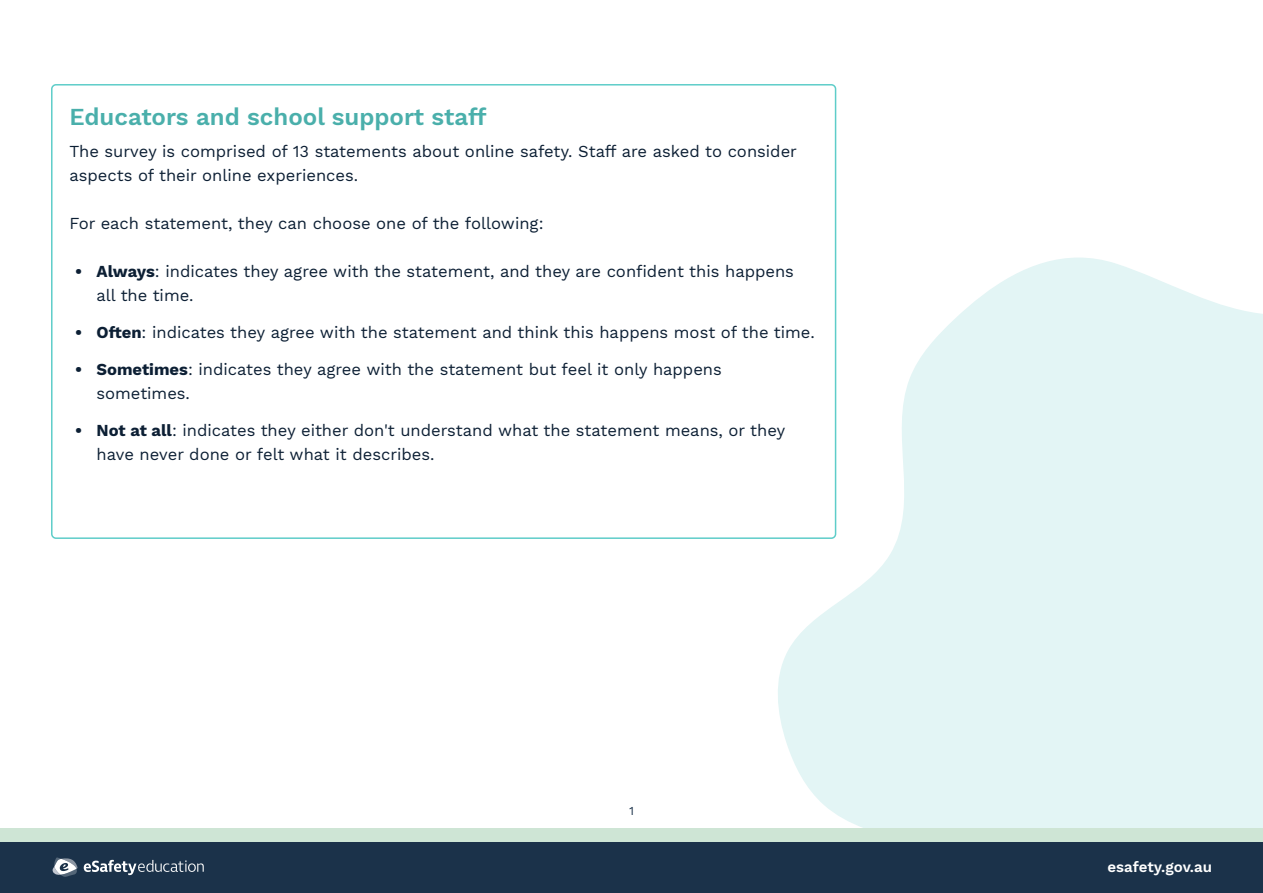
<style>
.page{position:relative;width:1263px;height:893px;background:#fff}
.page>*{position:absolute;margin:0;border:0;box-sizing:border-box;transform-origin:0 0}
.t1{font:600 24px "Work Sans";color:#4aafab}
.t2{font:600 18px "Work Sans";color:#fff}
.t3{font:16.5px/24px "Work Sans";color:#0c1f34}
.t4{font:600 15px "Work Sans";color:#fff}
.t5{font:12px "Work Sans";color:#1b324a}
.s1{font-weight:700}
</style>
<div class="page">
<div style="left:0;top:828px;width:1263px;height:19px;background:#cee5d5"></div>
<div style="left:0;top:842px;width:1263px;height:51px;background:#1b324a"></div>
<svg style="left:84px;top:860px;width:120px;height:15px"></svg>
<svg style="left:53px;top:857px;width:25px;height:20px"></svg>
<svg style="left:778px;top:258px;width:485px;height:570px;fill:#e3f5f5"></svg>
<div style="left:52px;top:85px;width:783px;height:453px;background:#fff;border-radius:4px"></div>
<div style="left:51px;top:84px;width:785px;height:455px;border:2px solid #5ecdc9;border-radius:4px"></div>
<h1 class="t1" style="left:70px;top:103px;width:418px">Educators and school support staff</h1>
<p class="t3" style="left:70px;top:140px;width:729px">The survey is comprised of 13 statements about online safety. Staff are asked to consider aspects of their online experiences.</p>
<p class="t3" style="left:70px;top:212px;width:476px">For each statement, they can choose one of the following:</p>
<p class="t3" style="left:97px;top:260px;width:699px;text-indent:-21px"><span class="s1">• Always</span>: indicates they agree with the statement, and they are confident this happens all the time.</p>
<p class="t3" style="left:75px;top:321px;width:741px"><span class="s1">• Often</span>: indicates they agree with the statement and think this happens most of the time.</p>
<p class="t3" style="left:97px;top:358px;width:627px;text-indent:-21px"><span class="s1">• Sometimes</span>: indicates they agree with the statement but feel it only happens sometimes.</p>
<p class="t3" style="left:97px;top:419px;width:690px;text-indent:-21px"><span class="s1">• Not at all</span>: indicates they either don't understand what the statement means, or they have never done or felt what it describes.</p>
<p class="t5" style="left:629px;top:803px;width:6px">1</p>
<p class="t2" style="left:1086px;top:855px;width:127px">esafety.gov.au</p>
<p class="t4" style="left:1107px;top:858px;width:106px">esafety.gov.au</p>
</div>
